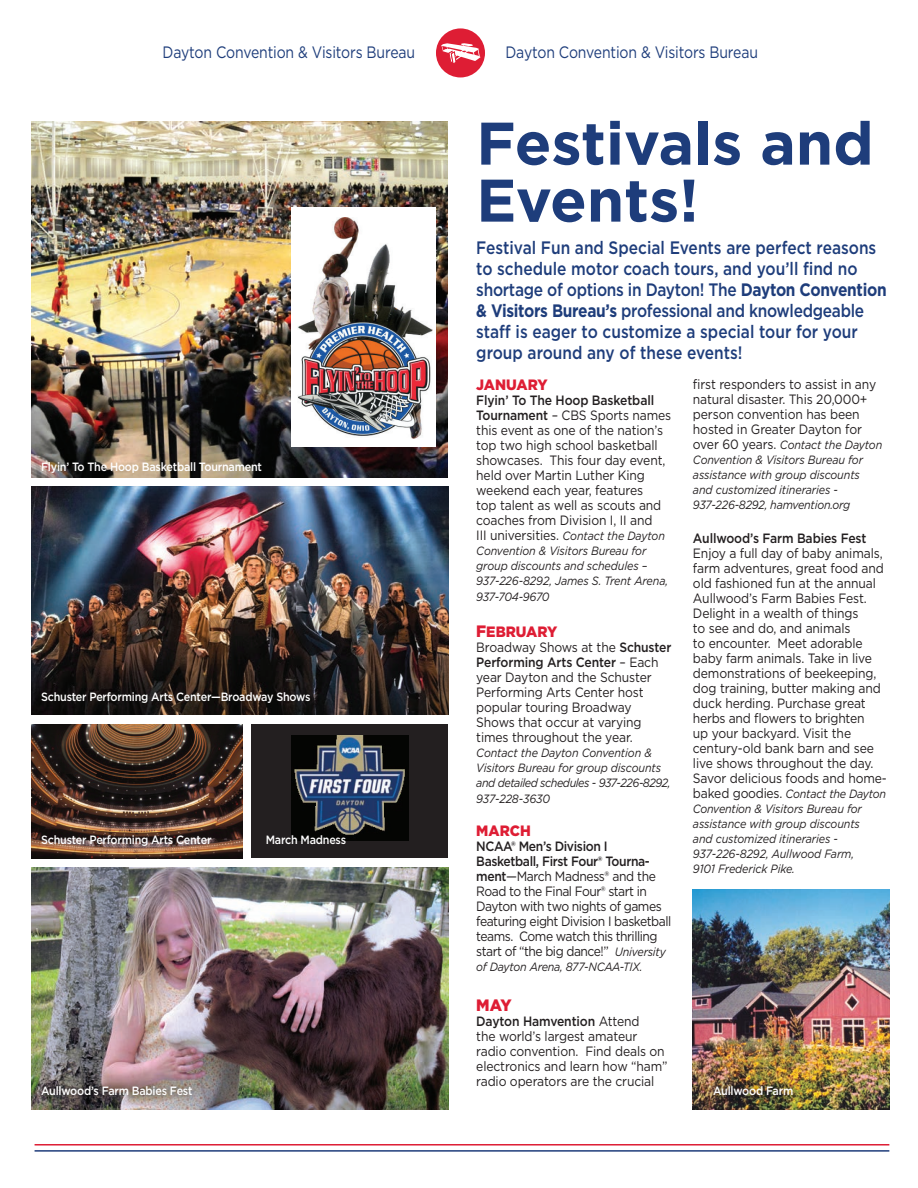
<style>
.page{position:relative;width:918px;height:1188px;background:#fff}
.page>*{position:absolute;margin:0;border:0;box-sizing:border-box;transform-origin:0 0}
.t1{font:700 60px/57px "Gotham";color:#1e3d7b}
.t2{font:500 18px/21px "Gotham";color:#1e3d7b;scale:.86 1}
.t3{font:16.5px "Gotham";letter-spacing:-.01em;color:#1e3d7b;scale:.85 1}
.t4{font:900 16.5px "Gotham";color:#de1d34;scale:.94 1}
.t5{font:900 15px "Gotham";color:#de1d34;scale:.94 1}
.t6{font:13.5px/15px "Gotham";letter-spacing:-.01em;color:#231f20;scale:.9 1}
.t7{font:13.5px/15px "Gotham";letter-spacing:-.04em;color:#231f20;scale:.9 1}
.t8{font:500 13.5px "Gotham";letter-spacing:-.01em;color:#231f20;scale:.9 1}
.t9{font:italic 12px/15px "Gotham";letter-spacing:-.01em;color:#231f20;scale:.9 1}
.t10{font:500 12px "Gotham";letter-spacing:-.02em;color:#fff;scale:.9 1}
.t11{font:italic 12px "Gotham";letter-spacing:-.04em;color:#231f20;scale:.9 1}
.s1{font-weight:700}
.s2{font-weight:500}
.s3{font-style:italic;font-size:12px}
.s4{font-size:16.5px}
.s5{font-style:normal;font-size:13.5px}
</style>
<div class="page">
<img style="left:32px;top:122px;width:416px;height:356px">
<div style="left:436px;top:28px;width:49px;height:49px;background:#de1d34;border-radius:50%"></div>
<svg style="left:441px;top:43px;width:40px;height:20px"></svg>
<hr style="left:35px;top:1150px;width:854px;height:2px;background:#1e3d7b">
<hr style="left:35px;top:1144px;width:854px;height:2px;background:#de1d34">
<div style="left:291px;top:207px;width:145px;height:240px;background:#fff"></div>
<img style="left:297px;top:217px;width:135px;height:222px">
<img style="left:32px;top:487px;width:416px;height:228px">
<img style="left:32px;top:724px;width:210px;height:134px">
<div style="left:252px;top:724px;width:196px;height:134px;background:#231f20"></div>
<img style="left:291px;top:735px;width:117px;height:105px">
<img style="left:32px;top:868px;width:416px;height:241px">
<div style="left:35px;top:1079px;width:164px;height:24px;background:#231f20;opacity:.75"></div>
<img style="left:693px;top:889px;width:196px;height:220px">
<div style="left:707px;top:1079px;width:93px;height:24px;background:#231f20;opacity:.75"></div>
<p class="t3" style="left:163px;top:42px;width:299px">Dayton Convention &amp; Visitors Bureau</p>
<p class="t3" style="left:506px;top:42px;width:299px">Dayton Convention &amp; Visitors Bureau</p>
<h1 class="t1" style="left:476px;top:115px;width:399px">Festivals and<br>Events!</h1>
<p class="t2" style="left:476px;top:237px;width:479px">Festival Fun and Special Events are perfect reasons to schedule motor coach tours, and you’ll find no shortage of options in Dayton! The <span class="s1">Dayton Convention &amp; Visitors Bureau’s</span> professional and knowledgeable staff is eager to customize a special tour for your group around any of these events!</p>
<p class="t5" style="left:476px;top:376px;width:77px">JANUARY</p>
<p class="t6" style="left:476px;top:392px;width:218px"><span class="s2">Flyin’ To The Hoop Basketball<br>Tournament</span> – CBS Sports names this event as one of the nation’s top two high school basketball showcases. This four day event, held over Martin Luther King weekend each year, features<br>top talent as well as scouts and coaches from Division I, II and<br>III universities. <span class="s3">Contact the Dayton</span></p>
<p class="t9" style="left:476px;top:543px;width:215px">Convention &amp; Visitors Bureau for group discounts and schedules –<br>937-226-8292, James S. Trent Arena,</p>
<p class="t11" style="left:476px;top:589px;width:83px">937-704-9670</p>
<p class="t5" style="left:476px;top:623px;width:88px"><span class="s4">F</span>EBRUARY</p>
<p class="t6" style="left:476px;top:639px;width:218px">Broadway Shows at the <span class="s2">Schuster<br>Performing Arts Center</span> – Each year Dayton and the Schuster<br>Performing Arts Center host popular touring Broadway<br>Shows that occur at varying times throughout the year.</p>
<p class="t9" style="left:476px;top:745px;width:217px">Contact the Dayton Convention &amp;<br>Visitors Bureau for group discounts and detailed schedules - 937-226-8292,</p>
<p class="t9" style="left:476px;top:791px;width:84px">937-228-3630</p>
<p class="t5" style="left:476px;top:822px;width:60px">MARCH</p>
<p class="t7" style="left:476px;top:838px;width:218px"><span class="s2">NCAA® Men’s Division I<br>Basketball, First Four® Tourna&shy;ment</span>—March Madness® and the<br>Road to the Final Four® start in<br>Dayton with two nights of games featuring eight Division I basketball teams. Come watch this thrilling start of “the big dance!” <span class="s3">University</span></p>
<p class="t9" style="left:476px;top:959px;width:186px">of Dayton Arena, 877-NCAA-TIX.</p>
<p class="t4" style="left:476px;top:995px;width:39px">MAY</p>
<p class="t6" style="left:476px;top:1013px;width:214px"><span class="s2">Dayton Hamvention</span> Attend<br>the world’s largest amateur radio convention. Find deals on electronics and learn how “ham” radio operators are the crucial</p>
<p class="t6" style="left:693px;top:376px;width:205px">first responders to assist in any natural disaster. This 20,000+ person convention has been hosted in Greater Dayton for</p>
<p class="t9" style="left:693px;top:437px;width:212px"><span class="s5">over 60 years.</span> Contact the Dayton<br>Convention &amp; Visitors Bureau for assistance with group discounts and customized itineraries -<br>937-226-8292, hamvention.org</p>
<p class="t8" style="left:693px;top:530px;width:194px">Aullwood’s Farm Babies Fest</p>
<p class="t6" style="left:693px;top:546px;width:217px">Enjoy a full day of baby animals, farm adventures, great food and old fashioned fun at the annual<br>Aullwood’s Farm Babies Fest.<br>Delight in a wealth of things<br>to see and do, and animals<br>to encounter. Meet adorable baby farm animals. Take in live demonstrations of beekeeping, dog training, butter making and duck herding. Purchase great herbs and flowers to brighten<br>up your backyard. Visit the century-old bank barn and see live shows throughout the day.<br>Savor delicious foods and home-</p>
<p class="t9" style="left:693px;top:786px;width:216px"><span class="s5">baked goodies.</span> Contact the Dayton<br>Convention &amp; Visitors Bureau for assistance with group discounts<br>and customized itineraries -<br>937-226-8292, Aullwood Farm,<br>9101 Frederick Pike.</p>
<p class="t10" style="left:41px;top:459px;width:247px">Flyin’ To The Hoop Basketball Tournament</p>
<p class="t10" style="left:41px;top:689px;width:301px">Schuster Performing Arts Center—Broadway Shows</p>
<p class="t10" style="left:41px;top:832px;width:191px">Schuster Performing Arts Center</p>
<p class="t10" style="left:266px;top:832px;width:91px">March Madness</p>
<p class="t10" style="left:41px;top:1083px;width:170px">Aullwood’s Farm Babies Fest</p>
<p class="t10" style="left:713px;top:1083px;width:91px">Aullwood Farm</p>
</div>
